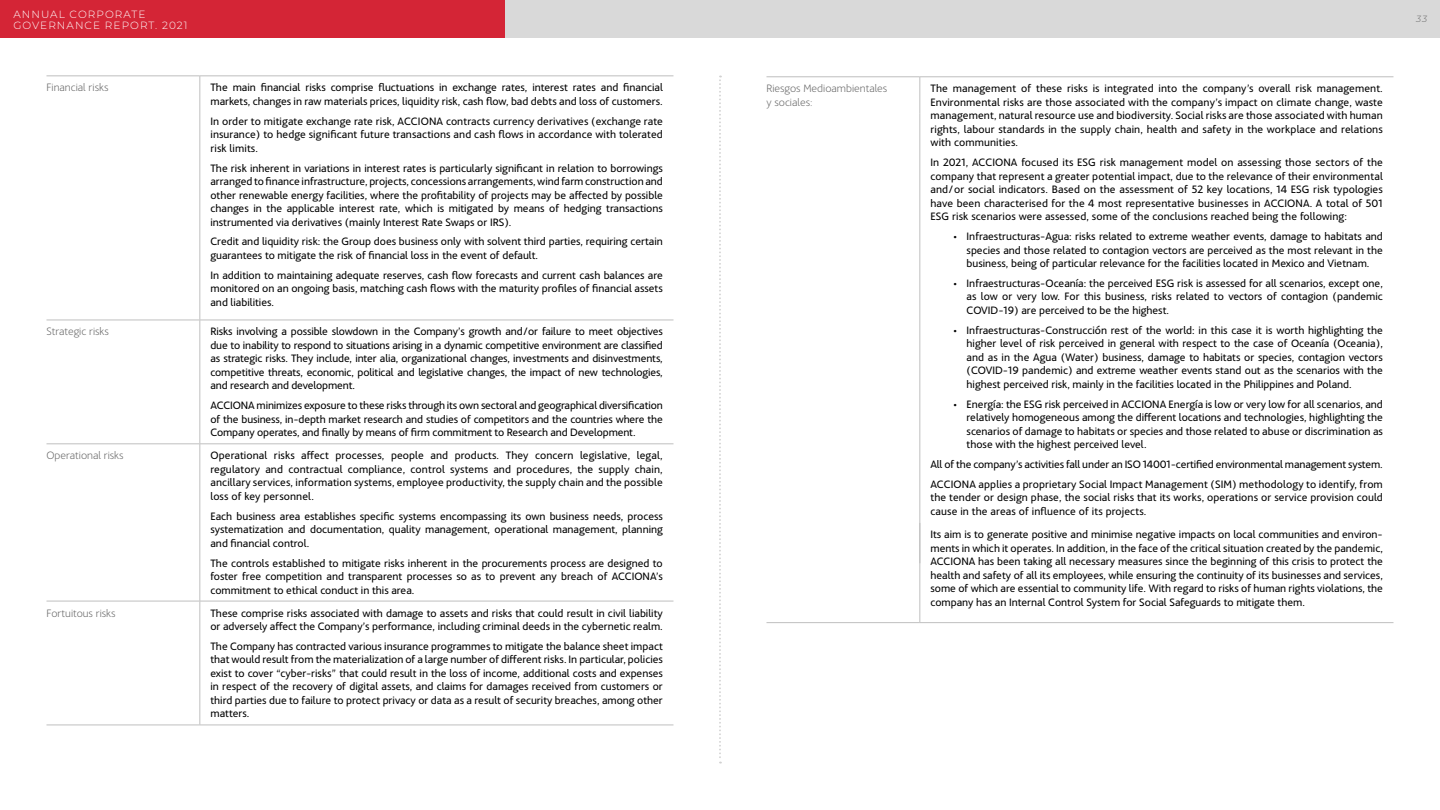
<style>
.page{position:relative;width:1440px;height:810px;background:#fff}
.page>*{position:absolute;margin:0;border:0;box-sizing:border-box;transform-origin:0 0}
.t1{font:11.25px/13.5px "Acciona";color:#000;text-align:justify}
.t2{font:200 11.25px/13.5px "Acciona";color:#666}
.t3{font:300 10.5px/10.5px "Montserrat";letter-spacing:.1em;color:#fff}
.t4{font:italic 300 9px "Montserrat";color:#666}
</style>
<div class="page">
<div style="left:505px;top:0;width:935px;height:38px;background:#d9d9d9"></div>
<div style="left:0;top:0;width:505px;height:38px;background:#d42536"></div>
<svg style="left:719px;top:76px;width:2px;height:688px"></svg>
<hr style="left:46px;top:76px;width:154px;height:1px;background:#bfbfbf">
<hr style="left:46px;top:320px;width:154px;height:1px;background:#bfbfbf">
<hr style="left:200px;top:76px;width:473px;height:1px;background:#bfbfbf">
<hr style="left:200px;top:320px;width:473px;height:1px;background:#bfbfbf">
<hr style="left:200px;top:76px;width:1px;height:244px;background:#bfbfbf">
<hr style="left:46px;top:725px;width:154px;height:1px;background:#bfbfbf">
<hr style="left:200px;top:725px;width:473px;height:1px;background:#bfbfbf">
<hr style="left:200px;top:320px;width:1px;height:124px;background:#bfbfbf">
<hr style="left:46px;top:444px;width:154px;height:1px;background:#bfbfbf">
<hr style="left:200px;top:444px;width:473px;height:1px;background:#bfbfbf">
<hr style="left:200px;top:444px;width:1px;height:157px;background:#bfbfbf">
<hr style="left:46px;top:601px;width:154px;height:1px;background:#bfbfbf">
<hr style="left:200px;top:601px;width:473px;height:1px;background:#bfbfbf">
<hr style="left:200px;top:601px;width:1px;height:124px;background:#bfbfbf">
<hr style="left:766px;top:76px;width:154px;height:1px;background:#bfbfbf">
<hr style="left:920px;top:76px;width:473px;height:1px;background:#bfbfbf">
<hr style="left:920px;top:77px;width:1px;height:36px;background:#bfbfbf">
<hr style="left:920px;top:113px;width:1px;height:450px;background:#bfbfbf">
<svg style="left:920px;top:523px;width:1px;height:23px"></svg>
<hr style="left:920px;top:546px;width:1px;height:76px;background:#bfbfbf">
<hr style="left:920px;top:622px;width:473px;height:1px;background:#bfbfbf">
<hr style="left:766px;top:622px;width:154px;height:1px;background:#bfbfbf">
<p class="t3" style="left:13px;top:9px;width:176px">ANNUAL CORPORATE<br>GOVERNANCE REPORT. 2021</p>
<p class="t4" style="left:1416px;top:12px;width:12px">33</p>
<p class="t2" style="left:46px;top:80px;width:63px">Financial risks</p>
<p class="t1" style="left:210px;top:80px;width:454px">The main fi nancial risks comprise fluctuations in exchange rates, interest rates and fi nancial markets, changes in raw materials prices, liquidity risk, cash flow, bad debts and loss of customers.</p>
<p class="t1" style="left:210px;top:113px;width:454px">In order to mitigate exchange rate risk, ACCIONA contracts currency derivatives (exchange rate insurance) to hedge significant future transactions and cash flows in accordance with tolerated risk limits.</p>
<p class="t1" style="left:210px;top:160px;width:454px">The risk inherent in variations in interest rates is particularly signifi cant in relation to borrowings arranged to fi nance infrastructure, projects, concessions arrangements, wind farm construction and other renewable energy facilities, where the profitability of projects may be affected by possible changes in the applicable interest rate, which is mitigated by means of hedging transactions instrumented via derivatives (mainly Interest Rate Swaps or IRS).</p>
<p class="t1" style="left:210px;top:234px;width:454px">Credit and liquidity risk: the Group does business only with solvent third parties, requiring certain guarantees to mitigate the risk of fi nancial loss in the event of default.</p>
<p class="t1" style="left:210px;top:267px;width:454px">In addition to maintaining adequate reserves, cash flow forecasts and current cash balances are monitored on an ongoing basis, matching cash flows with the maturity profi les of fi nancial assets and liabilities.</p>
<p class="t2" style="left:46px;top:324px;width:64px">Strategic risks</p>
<p class="t1" style="left:210px;top:324px;width:454px">Risks involving a possible slowdown in the Company’s growth and/or failure to meet objectives due to inability to respond to situations arising in a dynamic competitive environment are classified as strategic risks. They include, inter alia, organizational changes, investments and disinvestments, competitive threats, economic, political and legislative changes, the impact of new technologies, and research and development.</p>
<p class="t1" style="left:210px;top:398px;width:454px">ACCIONA minimizes exposure to these risks through its own sectoral and geographical diversification of the business, in-depth market research and studies of competitors and the countries where the Company operates, and fi nally by means of fi rm commitment to Research and Development.</p>
<p class="t2" style="left:46px;top:448px;width:79px">Operational risks</p>
<p class="t1" style="left:210px;top:448px;width:454px">Operational risks affect processes, people and products. They concern legislative, legal, regulatory and contractual compliance, control systems and procedures, the supply chain, ancillary services, information systems, employee productivity, the supply chain and the possible loss of key personnel.</p>
<p class="t1" style="left:210px;top:508px;width:454px">Each business area establishes specific systems encompassing its own business needs, process systematization and documentation, quality management, operational management, planning and financial control.</p>
<p class="t1" style="left:210px;top:555px;width:454px">The controls established to mitigate risks inherent in the procurements process are designed to foster free competition and transparent processes so as to prevent any breach of ACCIONA’s commitment to ethical conduct in this area.</p>
<p class="t2" style="left:46px;top:605px;width:71px">Fortuitous risks</p>
<p class="t1" style="left:210px;top:605px;width:454px">These comprise risks associated with damage to assets and risks that could result in civil liability or adversely affect the Company’s performance, including criminal deeds in the cybernetic realm.</p>
<p class="t1" style="left:210px;top:638px;width:454px">The Company has contracted various insurance programmes to mitigate the balance sheet impact that would result from the materialization of a large number of different risks. In particular, policies exist to cover “cyber-risks” that could result in the loss of income, additional costs and expenses in respect of the recovery of digital assets, and claims for damages received from customers or third parties due to failure to protect privacy or data as a result of security breaches, among other matters.</p>
<p class="t2" style="left:766px;top:81px;width:122px">Riesgos Medioambientales y sociales:</p>
<p class="t1" style="left:930px;top:81px;width:454px">The management of these risks is integrated into the company’s overall risk management.<br>Environmental risks are those associated with the company’s impact on climate change, waste management, natural resource use and biodiversity. Social risks are those associated with human rights, labour standards in the supply chain, health and safety in the workplace and relations with communities.</p>
<p class="t1" style="left:930px;top:155px;width:454px">In 2021, ACCIONA focused its ESG risk management model on assessing those sectors of the company that represent a greater potential impact, due to the relevance of their environmental and/or social indicators. Based on the assessment of 52 key locations, 14 ESG risk typologies have been characterised for the 4 most representative businesses in ACCIONA. A total of 501<br>ESG risk scenarios were assessed, some of the conclusions reached being the following:</p>
<p class="t1" style="left:967px;top:228px;width:418px;text-indent:-14px">• Infraestructuras-Agua: risks related to extreme weather events, damage to habitats and species and those related to contagion vectors are perceived as the most relevant in the business, being of particular relevance for the facilities located in Mexico and Vietnam.</p>
<p class="t1" style="left:967px;top:275px;width:418px;text-indent:-14px">• Infraestructuras-Oceanía: the perceived ESG risk is assessed for all scenarios, except one, as low or very low. For this business, risks related to vectors of contagion (pandemic COVID-19) are perceived to be the highest.</p>
<p class="t1" style="left:967px;top:322px;width:418px;text-indent:-14px">• Infraestructuras-Construcción rest of the world: in this case it is worth highlighting the higher level of risk perceived in general with respect to the case of Oceanía (Oceania), and as in the Agua (Water) business, damage to habitats or species, contagion vectors (COVID-19 pandemic) and extreme weather events stand out as the scenarios with the highest perceived risk, mainly in the facilities located in the Philippines and Poland.</p>
<p class="t1" style="left:967px;top:396px;width:418px;text-indent:-14px">• Energía: the ESG risk perceived in ACCIONA Energía is low or very low for all scenarios, and relatively homogeneous among the different locations and technologies, highlighting the scenarios of damage to habitats or species and those related to abuse or discrimination as those with the highest perceived level.</p>
<p class="t1" style="left:930px;top:453px;width:454px;line-height:19.9px">All of the company’s activities fall under an ISO 14001-certified environmental management system.<br>ACCIONA applies a proprietary Social Impact Management (SIM) methodology to identify, from</p>
<p class="t1" style="left:930px;top:490px;width:454px">the tender or design phase, the social risks that its works, operations or service provision could cause in the areas of influence of its projects.</p>
<p class="t1" style="left:930px;top:527px;width:454px">Its aim is to generate positive and minimise negative impacts on local communities and environ&shy;ments in which it operates. In addition, in the face of the critical situation created by the pandemic, ACCIONA has been taking all necessary measures since the beginning of this crisis to protect the health and safety of all its employees, while ensuring the continuity of its businesses and services, some of which are essential to community life. With regard to risks of human rights violations, the company has an Internal Control System for Social Safeguards to mitigate them.</p>
</div>
